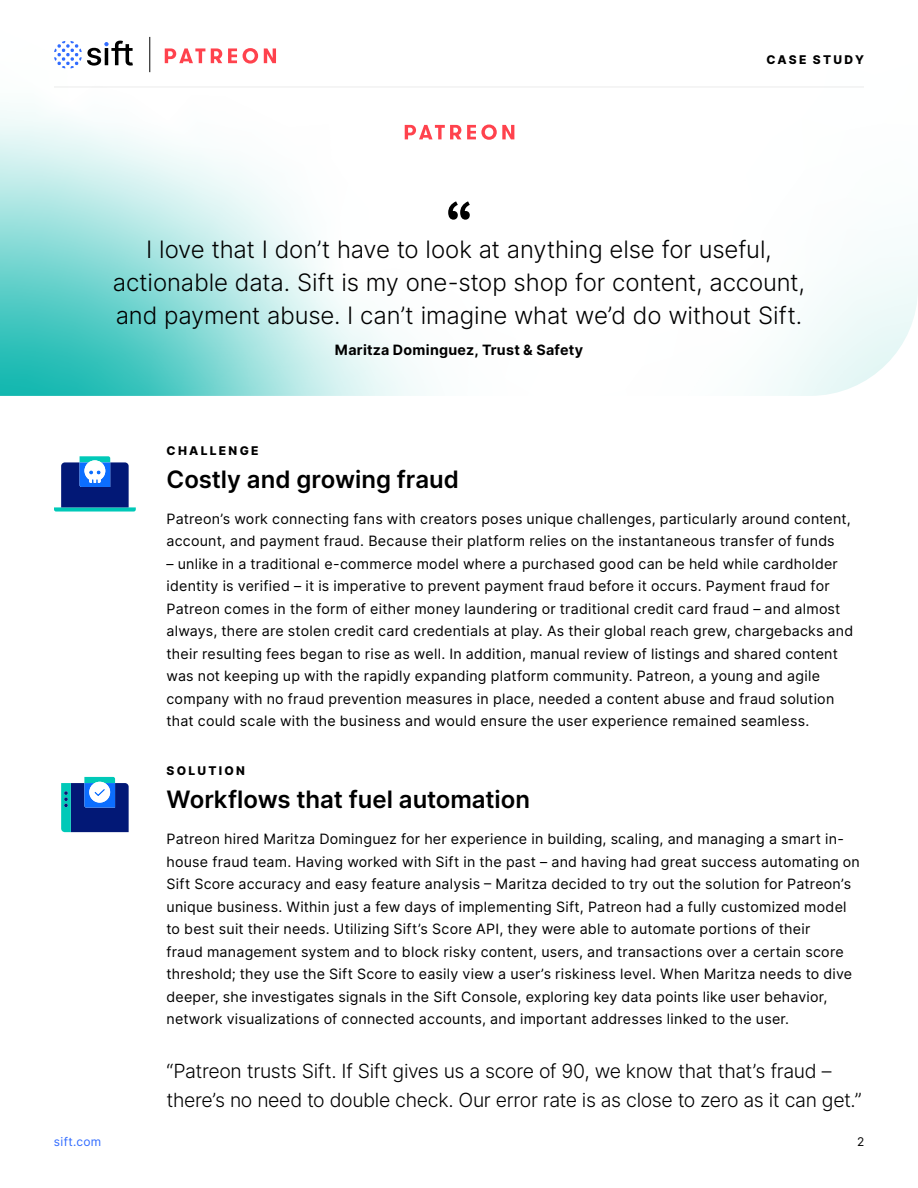
<style>
.page{position:relative;width:918px;height:1188px;background:#fff}
.page>*{position:absolute;margin:0;border:0;box-sizing:border-box;transform-origin:0 0}
.t1{font:300 24px/33px "Inter";letter-spacing:-.005em;color:#000;text-align:center}
.t2{font:600 24px "Inter";color:#000}
.t3{font:300 19.5px/28.5px "Inter";letter-spacing:-.02em;color:#000}
.t4{font:14.25px/22.5px "Inter";letter-spacing:.015em;color:#000}
.t5{font:700 14.25px "Inter";letter-spacing:.02em;color:#000}
.t6{font:800 12px "Inter";letter-spacing:.185em;color:#000}
.t7{font:12px "Inter";letter-spacing:.025em;color:#316cff}
.t8{font:12px "Inter";color:#000}
</style>
<div class="page">
<svg style="left:0;top:36px;width:918px;height:360px"></svg>
<svg style="left:54px;top:41px;width:79px;height:27px"></svg>
<svg style="left:165px;top:48px;width:40px;height:15px"></svg>
<svg style="left:211px;top:48px;width:11px;height:15px"></svg>
<svg style="left:228px;top:48px;width:9px;height:15px"></svg>
<svg style="left:243px;top:48px;width:15px;height:16px"></svg>
<svg style="left:264px;top:48px;width:12px;height:15px"></svg>
<hr style="left:54px;top:87px;width:810px;height:1px;background:#ebebeb">
<hr style="left:149px;top:37px;width:1px;height:35px;background:#000">
<svg style="left:54px;top:456px;width:82px;height:56px"></svg>
<svg style="left:61px;top:777px;width:68px;height:55px;background:#2c64a7"></svg>
<svg style="left:448px;top:201px;width:22px;height:19px"></svg>
<svg style="left:405px;top:125px;width:56px;height:14px"></svg>
<svg style="left:467px;top:125px;width:47px;height:15px"></svg>
<p class="t6" style="left:767px;top:50px;width:99px">CASE STUDY</p>
<h1 class="t1" style="left:113px;top:232px;width:694px">I love that I don’t have to look at anything else for useful, actionable data. Sift is my one-stop shop for content, account, and payment abuse. I can’t imagine what we’d do without Sift.</h1>
<p class="t5" style="left:335px;top:340px;width:250px">Maritza Dominguez, Trust &amp; Safety</p>
<p class="t6" style="left:167px;top:441px;width:94px">CHALLENGE</p>
<h1 class="t2" style="left:166px;top:461px;width:294px">Costly and growing fraud</h1>
<p class="t4" style="left:166px;top:507px;width:686px">Patreon’s work connecting fans with creators poses unique challenges, particularly around content, account, and payment fraud. Because their platform relies on the instantaneous transfer of funds</p>
<p class="t4" style="left:166px;top:552px;width:688px">– unlike in a traditional e-commerce model where a purchased good can be held while cardholder identity is verified – it is imperative to prevent payment fraud before it occurs. Payment fraud for Patreon comes in the form of either money laundering or traditional credit card fraud – and almost always, there are stolen credit card credentials at play. As their global reach grew, chargebacks and their resulting fees began to rise as well. In addition, manual review of listings and shared content was not keeping up with the rapidly expanding platform community. Patreon, a young and agile company with no fraud prevention measures in place, needed a content abuse and fraud solution that could scale with the business and would ensure the user experience remained seamless.</p>
<p class="t6" style="left:167px;top:762px;width:80px">SOLUTION</p>
<h1 class="t2" style="left:166px;top:782px;width:365px">Workflows that fuel automation</h1>
<p class="t4" style="left:166px;top:828px;width:695px">Patreon hired Maritza Dominguez for her experience in building, scaling, and managing a smart in&shy;house fraud team. Having worked with Sift in the past – and having had great success automating on Sift Score accuracy and easy feature analysis – Maritza decided to try out the solution for Patreon’s unique business. Within just a few days of implementing Sift, Patreon had a fully customized model to best suit their needs. Utilizing Sift’s Score API, they were able to automate portions of their<br>fraud management system and to block risky content, users, and transactions over a certain score threshold; they use the Sift Score to easily view a user’s riskiness level. When Maritza needs to dive deeper, she investigates signals in the Sift Console, exploring key data points like user behavior, network visualizations of connected accounts, and important addresses linked to the user.</p>
<h2 class="t3" style="left:166px;top:1057px;width:697px">“Patreon trusts Sift. If Sift gives us a score of 90, we know that that’s fraud – there’s no need to double check. Our error rate is as close to zero as it can get.”</h2>
<p class="t7" style="left:54px;top:1133px;width:49px">sift.com</p>
<p class="t8" style="left:857px;top:1133px;width:9px">2</p>
</div>
